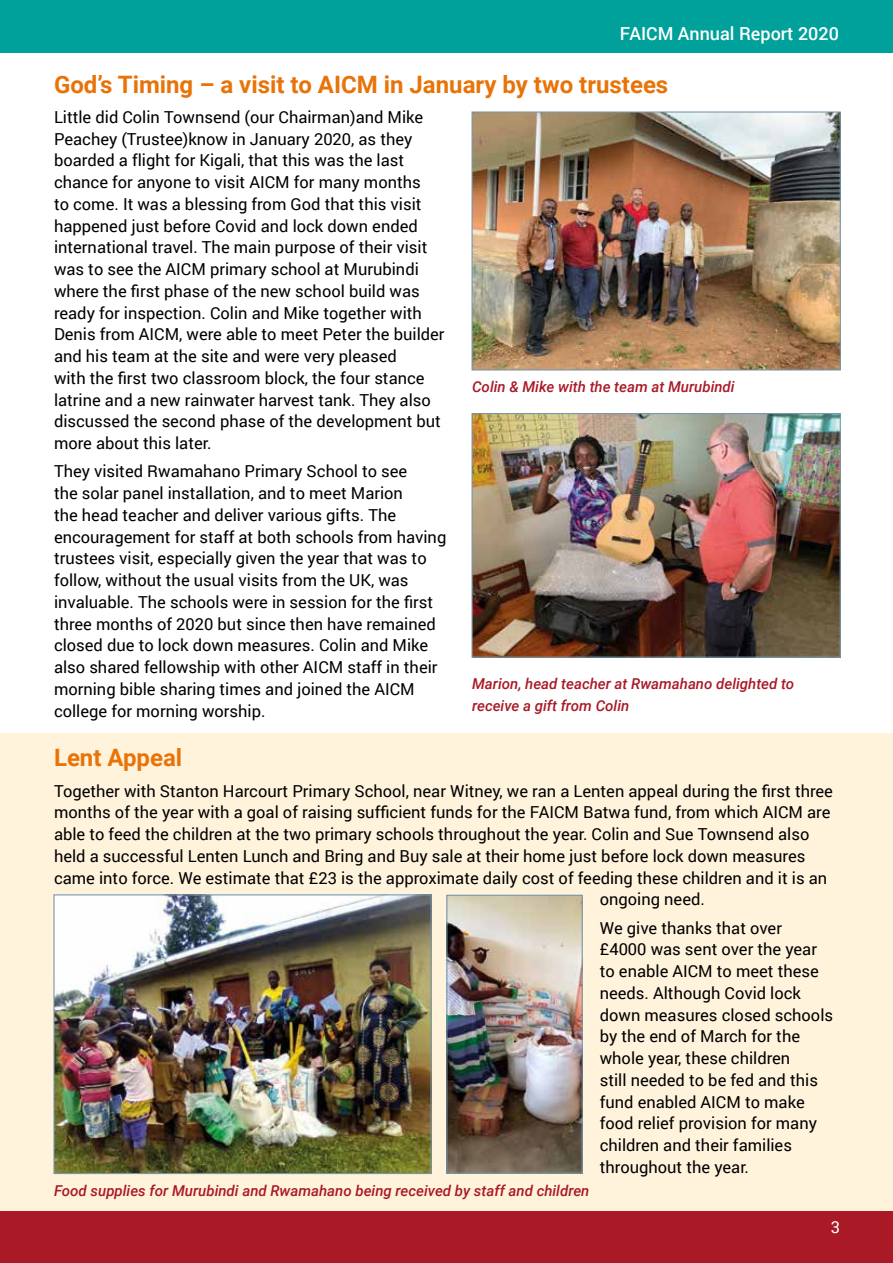
<style>
.page{position:relative;width:893px;height:1263px;background:#fff}
.page>*{position:absolute;margin:0;border:0;box-sizing:border-box;transform-origin:0 0}
.t1{font:700 24px "Roboto";color:#e87308}
.t2{font:500 18px "Roboto";color:#fff}
.t3{font:16.5px/21.8px "Roboto";color:#000}
.t4{font:16.5px "Roboto";color:#fff}
.t5{font:italic 500 15px/21.8px "Roboto";color:#a91926}
</style>
<div class="page">
<div style="left:0;top:1210px;width:893px;height:53px;background:#a91926"></div>
<div style="left:0;top:0;width:893px;height:53px;background:#00a19a"></div>
<div style="left:0;top:733px;width:893px;height:477px;background:#fff3dc"></div>
<img style="left:473px;top:113px;width:366px;height:255px">
<div style="left:471px;top:111px;width:370px;height:259px;border:1px solid #7a97aa"></div>
<img style="left:473px;top:415px;width:366px;height:241px">
<div style="left:471px;top:413px;width:370px;height:245px;border:1px solid #7a97aa"></div>
<img style="left:55px;top:896px;width:375px;height:276px">
<div style="left:53px;top:894px;width:379px;height:280px;border:1px solid #7a97aa"></div>
<img style="left:448px;top:897px;width:133px;height:275px">
<div style="left:446px;top:895px;width:137px;height:279px;border:1px solid #7a97aa"></div>
<p class="t2" style="left:620px;top:21px;width:220px">FAICM Annual Report 2020</p>
<h1 class="t1" style="left:54px;top:67px;width:616px">God’s Timing – a visit to AICM in January by two trustees</h1>
<p class="t3" style="left:54px;top:106px;width:392px">Little did Colin Townsend (our Chairman)and Mike Peachey (Trustee)know in January 2020, as they boarded a flight for Kigali, that this was the last chance for anyone to visit AICM for many months<br>to come. It was a blessing from God that this visit happened just before Covid and lock down ended international travel. The main purpose of their visit was to see the AICM primary school at Murubindi where the first phase of the new school build was ready for inspection. Colin and Mike together with Denis from AICM, were able to meet Peter the builder and his team at the site and were very pleased<br>with the first two classroom block, the four stance latrine and a new rainwater harvest tank. They also discussed the second phase of the development but more about this later.</p>
<p class="t3" style="left:54px;top:460px;width:394px">They visited Rwamahano Primary School to see<br>the solar panel installation, and to meet Marion<br>the head teacher and deliver various gifts. The encouragement for staff at both schools from having trustees visit, especially given the year that was to follow, without the usual visits from the UK, was invaluable. The schools were in session for the first three months of 2020 but since then have remained closed due to lock down measures. Colin and Mike also shared fellowship with other AICM staff in their morning bible sharing times and joined the AICM college for morning worship.</p>
<h1 class="t1" style="left:54px;top:741px;width:130px">Lent Appeal</h1>
<p class="t3" style="left:54px;top:779px;width:780px">Together with Stanton Harcourt Primary School, near Witney, we ran a Lenten appeal during the first three</p>
<p class="t3" style="left:54px;top:801px;width:778px">months of the year with a goal of raising sufficient funds for the FAICM Batwa fund, from which AICM are</p>
<p class="t3" style="left:54px;top:823px;width:757px">able to feed the children at the two primary schools throughout the year. Colin and Sue Townsend also</p>
<p class="t3" style="left:54px;top:844px;width:753px">held a successful Lenten Lunch and Bring and Buy sale at their home just before lock down measures</p>
<p class="t3" style="left:54px;top:866px;width:775px">came into force. We estimate that £23 is the approximate daily cost of feeding these children and it is an</p>
<p class="t3" style="left:600px;top:888px;width:107px">ongoing need.</p>
<p class="t3" style="left:600px;top:916px;width:235px">We give thanks that over<br>£4000 was sent over the year to enable AICM to meet these needs. Although Covid lock down measures closed schools by the end of March for the whole year, these children<br>still needed to be fed and this fund enabled AICM to make food relief provision for many children and their families throughout the year.</p>
<p class="t5" style="left:472px;top:375px;width:264px">Colin &amp; Mike with the team at Murubindi</p>
<p class="t5" style="left:472px;top:672px;width:324px">Marion, head teacher at Rwamahano delighted to receive a gift from Colin</p>
<p class="t5" style="left:54px;top:1179px;width:537px">Food supplies for Murubindi and Rwamahano being received by staff and children</p>
<p class="t4" style="left:831px;top:1216px;width:11px">3</p>
</div>
